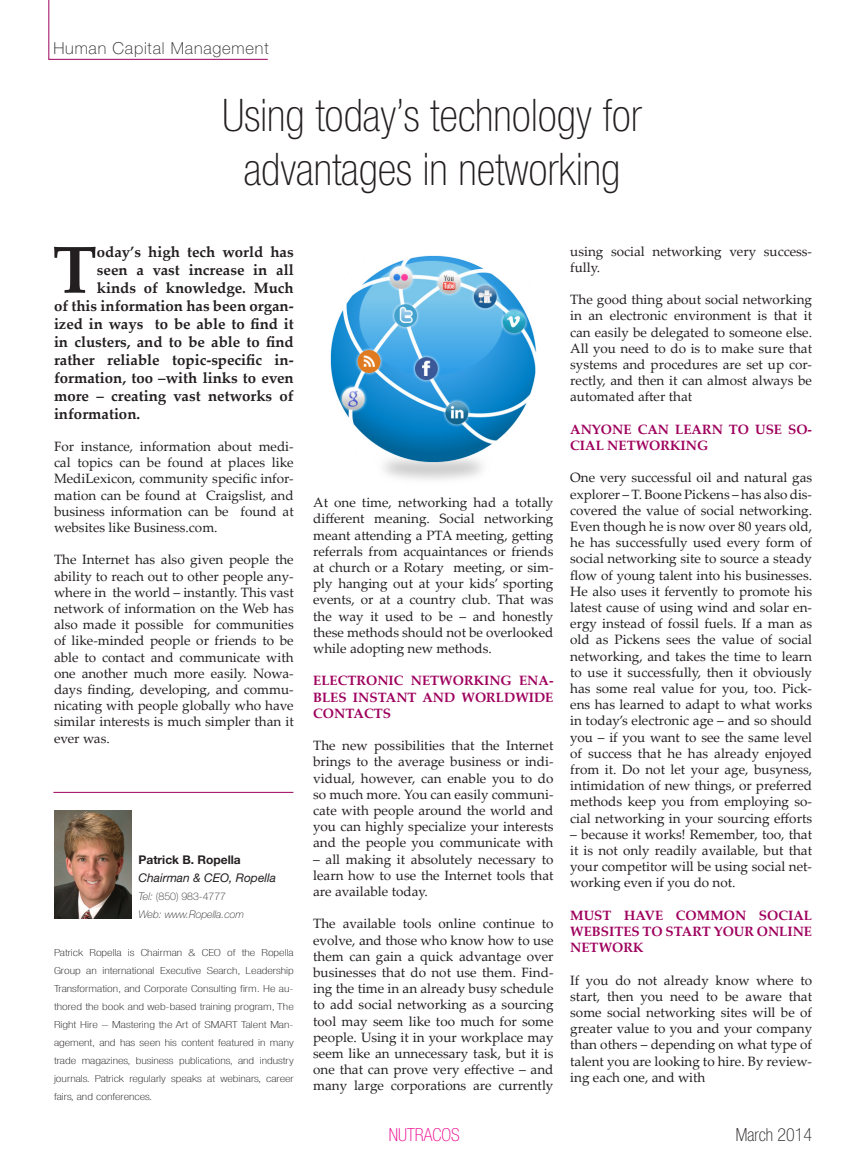
<style>
.page{position:relative;width:864px;height:1161px;background:#fff}
.page>*{position:absolute;margin:0;border:0;box-sizing:border-box;transform-origin:0 0}
.t1{font:700 66.45px "Palatino Linotype";color:#231f20}
.t2{font:100 condensed 45px "Helvetica Neue LT Std";color:#231f20}
.t3{font:100 condensed 18px "Helvetica Neue LT Std";color:#231f20}
.t4{font:100 condensed 18px "Helvetica Neue LT Std";color:#ed028c}
.t5{font:100 16.5px "Helvetica Neue LT Std";letter-spacing:.05em;color:#231f20}
.t6{font:700 15px "Palatino Linotype";color:#231f20}
.t7{font:13.5px/16.2px "Palatino Linotype";color:#231f20;text-align:justify}
.t8{font:700 13.5px/16.2px "Palatino Linotype";color:#9e005d;text-align:justify}
.t9{font:italic 12px/18px "Helvetica Neue LT Std";color:#231f20}
.t10{font:100 10.5px/18px "Helvetica Neue LT Std";color:#231f20;text-align:justify}
.t11{font:italic 100 10.5px/18px "Helvetica Neue LT Std";color:#231f20}
.t12{font:100 condensed 9.75px/18px "Helvetica Neue LT Std";color:#231f20;text-align:justify;scale:1.36 1}
.s1{font-weight:700;font-style:normal}
.s2{font-style:normal}
</style>
<div class="page">
<hr style="left:48px;top:0;width:1px;height:60px;background:#9e015e">
<hr style="left:48px;top:59px;width:220px;height:1px;background:#9e015e">
<hr style="left:53px;top:792px;width:240px;height:1px;background:#9e015e">
<img style="left:330px;top:255px;width:207px;height:225px">
<img style="left:54px;top:810px;width:77px;height:109px">
<p class="t5" style="left:53px;top:39px;width:217px">Human Capital Management</p>
<p class="t2" style="left:222px;top:90px;width:421px">Using today’s technology for</p>
<p class="t2" style="left:244px;top:144px;width:378px">advantages in networking</p>
<p class="t1" style="left:53px;top:223px;width:46px">T</p>
<p class="t6" style="left:97px;top:241px;width:198px">oday’s high tech world has</p>
<p class="t6" style="left:97px;top:259px;width:198px">seen a vast increase in all</p>
<p class="t6" style="left:97px;top:277px;width:198px">kinds of knowledge. Much</p>
<p class="t6" style="left:54px;top:295px;width:241px">of this information has been organ-</p>
<p class="t6" style="left:54px;top:313px;width:241px">ized in ways to be able to find it</p>
<p class="t6" style="left:54px;top:331px;width:241px">in clusters, and to be able to find</p>
<p class="t6" style="left:54px;top:349px;width:241px">rather reliable topic-specific in-</p>
<p class="t6" style="left:54px;top:367px;width:241px">formation, too –with links to even</p>
<p class="t6" style="left:54px;top:385px;width:241px">more – creating vast networks of</p>
<p class="t6" style="left:54px;top:403px;width:88px">information.</p>
<p class="t7" style="left:54px;top:438px;width:241px">For instance, information about medi&shy;cal topics can be found at places like MediLexicon, community specific infor&shy;mation can be found at Craigslist, and business information can be found at websites like Business.com.</p>
<p class="t7" style="left:54px;top:551px;width:241px">The Internet has also given people the ability to reach out to other people any&shy;where in the world – instantly. This vast</p>
<p class="t7" style="left:54px;top:600px;width:241px">network of information on the Web has also made it possible for communities of like-minded people or friends to be able to contact and communicate with one another much more easily. Nowa&shy;days finding, developing, and commu&shy;nicating with people globally who have similar interests is much simpler than it ever was.</p>
<p class="t9" style="left:138px;top:851px;width:139px"><span class="s1">Patrick B. Ropella<br></span>Chairman &amp; CEO, Ropella</p>
<p class="t11" style="left:138px;top:887px;width:107px">Tel: <span class="s2">(850) 983-4777<br></span>Web: www.Ropella.com</p>
<p class="t10" style="left:53px;top:941px;width:242px">Patrick Ropella is Chairman &amp; CEO of the Ropella Group an international Executive Search, Leadership Transformation, and Corporate Consulting firm. He au&shy;thored the book and web-based training program, The Right Hire – Mastering the Art of SMART Talent Man&shy;agement, and has seen his content featured in many trade magazines, business publications, and industry journals. Patrick regularly speaks at webinars, career fairs, and conferences.</p>
<p class="t12" style="left:54px;top:943px;width:178px">Patrick Ropella is Chairman &amp; CEO of the Ropella Group an international Executive Search, Leadership Transformation, and Corporate Consulting firm. He au&shy;thored the book and web-based training program, The Right Hire – Mastering the Art of SMART Talent Man&shy;agement, and has seen his content featured in many trade magazines, business publications, and industry journals. Patrick regularly speaks at webinars, career fairs, and conferences.</p>
<p class="t7" style="left:313px;top:494px;width:242px">At one time, networking had a totally different meaning. Social networking meant attending a PTA meeting, getting referrals from acquaintances or friends at church or a Rotary meeting, or sim&shy;ply hanging out at your kids’ sporting events, or at a country club. That was the way it used to be – and honestly these methods should not be overlooked while adopting new methods.</p>
<p class="t8" style="left:313px;top:672px;width:242px">ELECTRONIC NETWORKING ENA-BLES INSTANT AND WORLDWIDE CONTACTS</p>
<p class="t7" style="left:313px;top:737px;width:242px">The new possibilities that the Internet brings to the average business or indi&shy;vidual, however, can enable you to do so much more. You can easily communi&shy;cate with people around the world and you can highly specialize your interests and the people you communicate with</p>
<p class="t7" style="left:313px;top:850px;width:242px">– all making it absolutely necessary to learn how to use the Internet tools that are available today.</p>
<p class="t7" style="left:313px;top:915px;width:242px">The available tools online continue to evolve, and those who know how to use them can gain a quick advantage over businesses that do not use them. Find&shy;ing the time in an already busy schedule to add social networking as a sourcing tool may seem like too much for some people. Using it in your workplace may seem like an unnecessary task, but it is one that can prove very effective – and many large corporations are currently</p>
<p class="t7" style="left:570px;top:242px;width:243px">using social networking very success&shy;fully.</p>
<p class="t7" style="left:570px;top:291px;width:243px">The good thing about social networking in an electronic environment is that it can easily be delegated to someone else.<br>All you need to do is to make sure that systems and procedures are set up cor&shy;rectly, and then it can almost always be automated after that</p>
<p class="t8" style="left:570px;top:421px;width:243px">ANYONE CAN LEARN TO USE SO-<br>CIAL NETWORKING</p>
<p class="t7" style="left:570px;top:469px;width:243px">One very successful oil and natural gas explorer – T. Boone Pickens – has also dis&shy;covered the value of social networking.<br>Even though he is now over 80 years old, he has successfully used every form of social networking site to source a steady flow of young talent into his businesses.<br>He also uses it fervently to promote his latest cause of using wind and solar en&shy;ergy instead of fossil fuels. If a man as old as Pickens sees the value of social networking, and takes the time to learn to use it successfully, then it obviously has some real value for you, too. Pick&shy;ens has learned to adapt to what works in today’s electronic age – and so should you – if you want to see the same level of success that he has already enjoyed from it. Do not let your age, busyness, intimidation of new things, or preferred methods keep you from employing so&shy;cial networking in your sourcing efforts</p>
<p class="t7" style="left:570px;top:826px;width:243px">– because it works! Remember, too, that it is not only readily available, but that your competitor will be using social net&shy;working even if you do not.</p>
<p class="t8" style="left:570px;top:907px;width:243px">MUST HAVE COMMON SOCIAL WEBSITES TO START YOUR ONLINE NETWORK</p>
<p class="t7" style="left:570px;top:971px;width:243px">If you do not already know where to start, then you need to be aware that some social networking sites will be of greater value to you and your company than others – depending on what type of talent you are looking to hire. By review&shy;ing each one, and with</p>
<p class="t4" style="left:389px;top:1125px;width:72px">NUTRACOS</p>
<p class="t3" style="left:736px;top:1125px;width:78px">March 2014</p>
</div>
